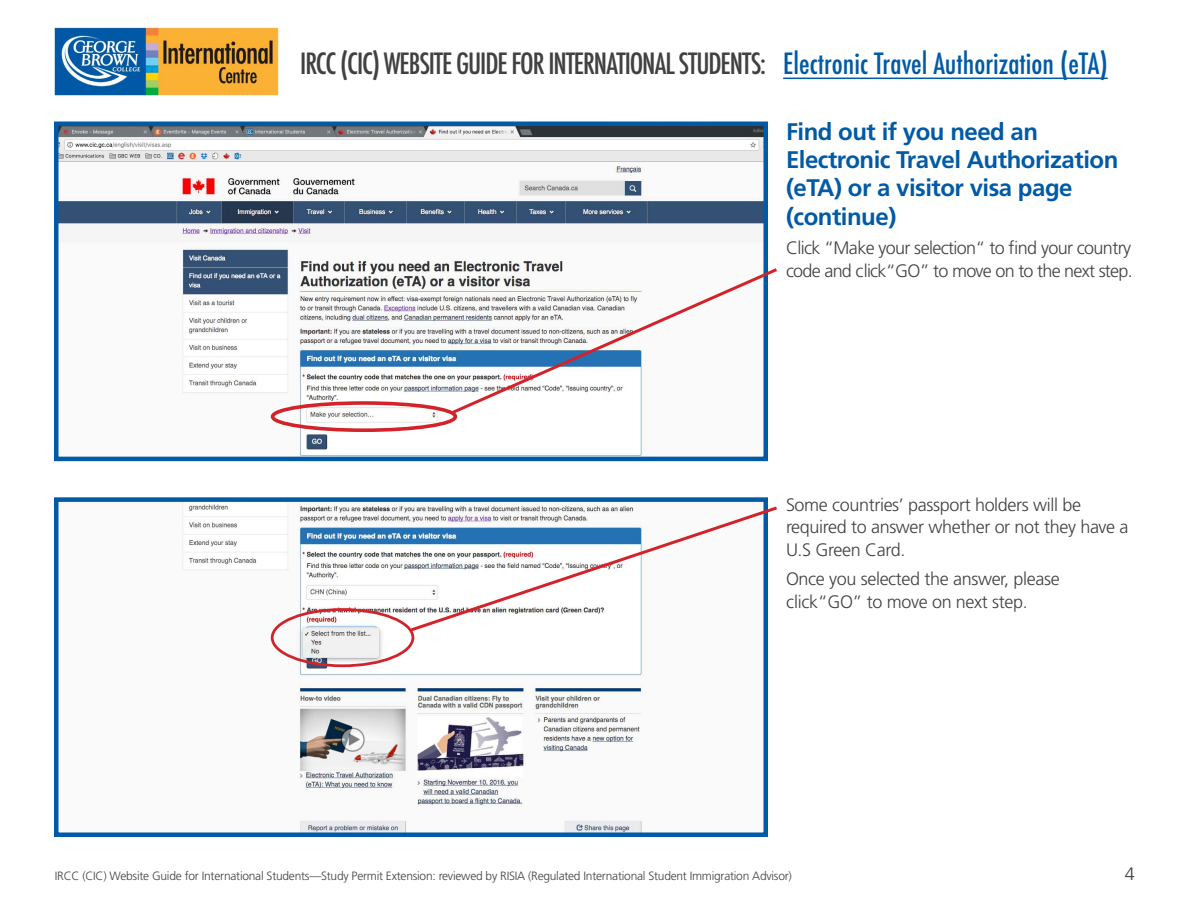
<style>
.page{position:relative;width:1188px;height:918px;background:#fff}
.page>*{position:absolute;margin:0;border:0;box-sizing:border-box;transform-origin:0 0}
.t1{font:500 condensed 28.5px "Futura";letter-spacing:-.035em;color:#414042}
.Header2{font:700 24px/28.5px "Frutiger LT Std";letter-spacing:-.02em;color:#005aa5}
.Body{font:300 18px/22.5px "Frutiger LT Std";letter-spacing:-.02em;color:#414042}
.t2{font:300 12px "Frutiger LT Std";letter-spacing:-.02em;color:#414042}
.s1{color:#005aa5}
</style>
<div class="page">
<img style="left:54px;top:27px;width:225px;height:69px">
<hr style="left:783px;top:78px;width:325px;height:1px;background:#005aa5">
<img style="left:59px;top:127px;width:704px;height:329px">
<div style="left:54px;top:122px;width:714px;height:339px;border:4px solid #005aa5"></div>
<div style="left:271px;top:401px;width:186px;height:31px;border:4px solid #d2232a;border-radius:50%"></div>
<img style="left:166px;top:502px;width:480px;height:330px">
<div style="left:54px;top:497px;width:714px;height:340px;border:4px solid #005aa5"></div>
<div style="left:271px;top:608px;width:143px;height:59px;border:3px solid #d2232a;border-radius:50%"></div>
<svg style="left:449px;top:266px;width:328px;height:150px"></svg>
<svg style="left:408px;top:504px;width:369px;height:130px"></svg>
<h1 class="t1" style="left:300px;top:45px;width:809px">IRCC (CIC) WEBSITE GUIDE FOR INTERNATIONAL STUDENTS: <span class="s1">Electronic Travel Authorization (eTA)</span></h1>
<p class="Header2" style="left:786px;top:117px;width:334px">Find out if you need an<br>Electronic Travel Authorization (eTA) or a visitor visa page (continue)</p>
<p class="Body" style="left:786px;top:237px;width:348px">Click “Make your selection“ to find your country code and click“GO” to move on to the next step.</p>
<p class="Body" style="left:786px;top:494px;width:344px">Some countries’ passport holders will be required to answer whether or not they have a<br>U.S Green Card.</p>
<p class="Body" style="left:786px;top:568px;width:275px">Once you selected the answer, please click“GO” to move on next step.</p>
<p class="t2" style="left:55px;top:869px;width:739px">IRCC (CIC) Website Guide for International Students—Study Permit Extension: reviewed by RISIA (Regulated International Student Immigration Advisor)</p>
<p class="Body" style="left:1125px;top:862px;width:12px">4</p>
</div>
